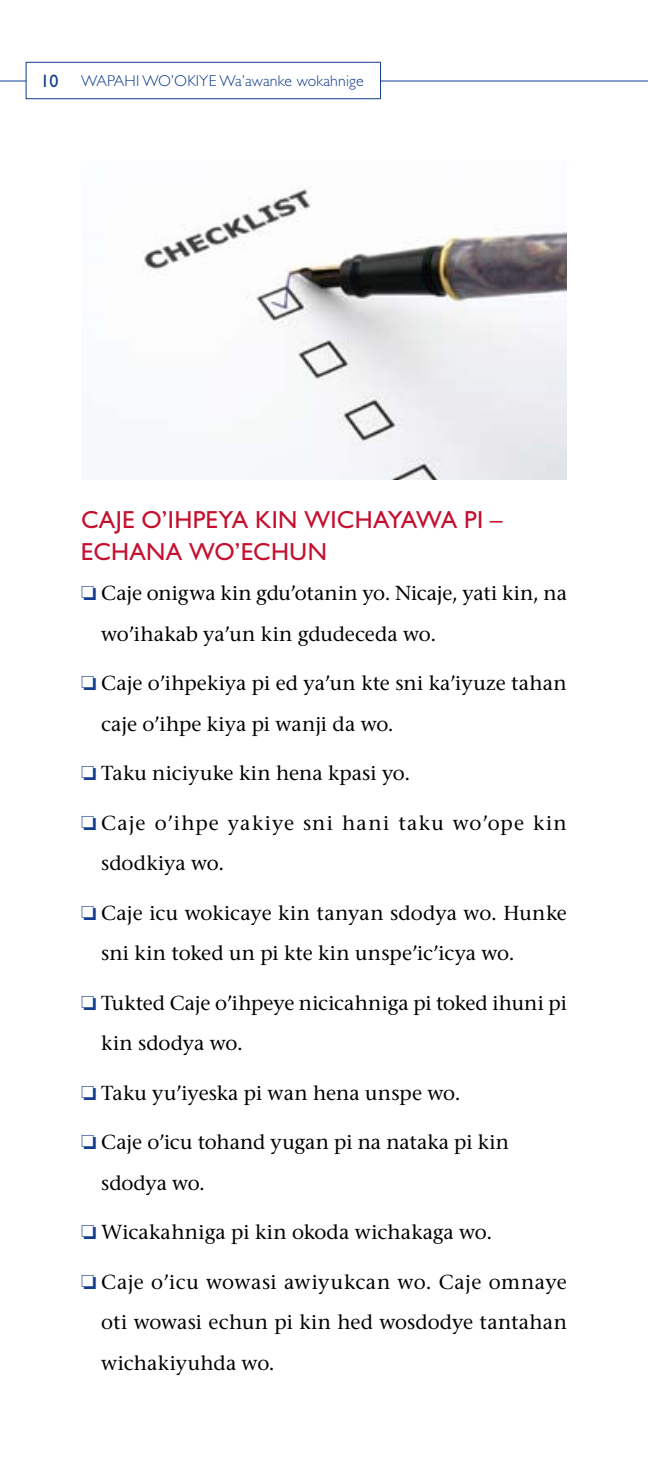
<style>
.page{position:relative;width:648px;height:1458px;background:#fff}
.page>*{position:absolute;margin:0;border:0;box-sizing:border-box;transform-origin:0 0}
.t1{font:24.75px "Gill Sans Std";letter-spacing:.015em;color:#c4102f}
.t2{font:500 20.25px/40.5px "Stone Serif Std";letter-spacing:.005em;color:#000}
.t3{font:500 20.25px/40.5px "Stone Serif Std";letter-spacing:.05em;color:#000}
.t4{font:300 15.75px "Gill Sans Std";letter-spacing:.01em;color:#123d8d}
.s1{font-weight:400;font-size:18px}
.s2{color:#123d8d}
</style>
<div class="page">
<hr style="left:0;top:81px;width:648px;height:1px;background:#123d8d">
<div style="left:26px;top:62px;width:355px;height:37px;background:#fff;border:1px solid #123d8d"></div>
<img style="left:143px;top:189px;width:424px;height:291px">
<p class="t4" style="left:41px;top:72px;width:325px"><span class="s1">10</span> Wapahi Wo’okiye Wa’awanke wokahnige</p>
<p class="t1" style="left:81px;top:506px;width:101px">CAJE O’IHPEYA</p>
<p class="t1" style="left:255px;top:506px;width:14px">KIN</p>
<p class="t1" style="left:304px;top:506px;width:67px">WICHAYA</p>
<p class="t1" style="left:416px;top:506px;width:88px">WA PI –</p>
<p class="t1" style="left:81px;top:537px;width:49px">ECHANA</p>
<p class="t1" style="left:189px;top:537px;width:136px">WO’ECHUN</p>
<p class="t2" style="left:101px;top:573px;width:467px;text-indent:-20px"><span class="s2">❏</span> Caje onigwa kin gdu’otanin yo. Nicaje, yati kin, na wo’ihakab ya’un kin gdudeceda wo.</p>
<p class="t2" style="left:101px;top:663px;width:467px;text-indent:-20px"><span class="s2">❏</span> Caje o’ihpekiya pi ed ya’un kte sni ka’iyuze tahan caje o’ihpe kiya pi wanji da wo.</p>
<p class="t2" style="left:81px;top:753px;width:331px"><span class="s2">❏</span> Taku niciyuke kin hena kpasi yo.</p>
<p class="t3" style="left:101px;top:802px;width:467px;text-indent:-20px"><span class="s2">❏</span> Caje o’ihpe yakiye sni hani taku wo’ope kin sdodkiya wo.</p>
<p class="t2" style="left:101px;top:892px;width:467px;text-indent:-20px"><span class="s2">❏</span> Caje icu wokicaye kin tanyan sdodya wo. Hunke sni kin toked un pi kte kin unspe’ic’icya wo.</p>
<p class="t2" style="left:101px;top:982px;width:467px;text-indent:-20px"><span class="s2">❏</span> Tukted Caje o’ihpeye nicicahniga pi toked ihuni pi kin sdodya wo.</p>
<p class="t2" style="left:81px;top:1072px;width:381px"><span class="s2">❏</span> Taku yu’iyeska pi wan hena unspe wo.</p>
<p class="t2" style="left:101px;top:1122px;width:409px;text-indent:-20px"><span class="s2">❏</span> Caje o’icu tohand yugan pi na nataka pi kin sdodya wo.</p>
<p class="t2" style="left:81px;top:1212px;width:413px"><span class="s2">❏</span> Wicakahniga pi kin okoda wichakaga wo.</p>
<p class="t2" style="left:101px;top:1261px;width:467px;text-align:justify;text-indent:-20px"><span class="s2">❏</span> Caje o’icu wowasi awiyukcan wo. Caje omnaye oti wowasi echun pi kin hed wosdodye tantahan wichakiyuhda wo.</p>
</div>
